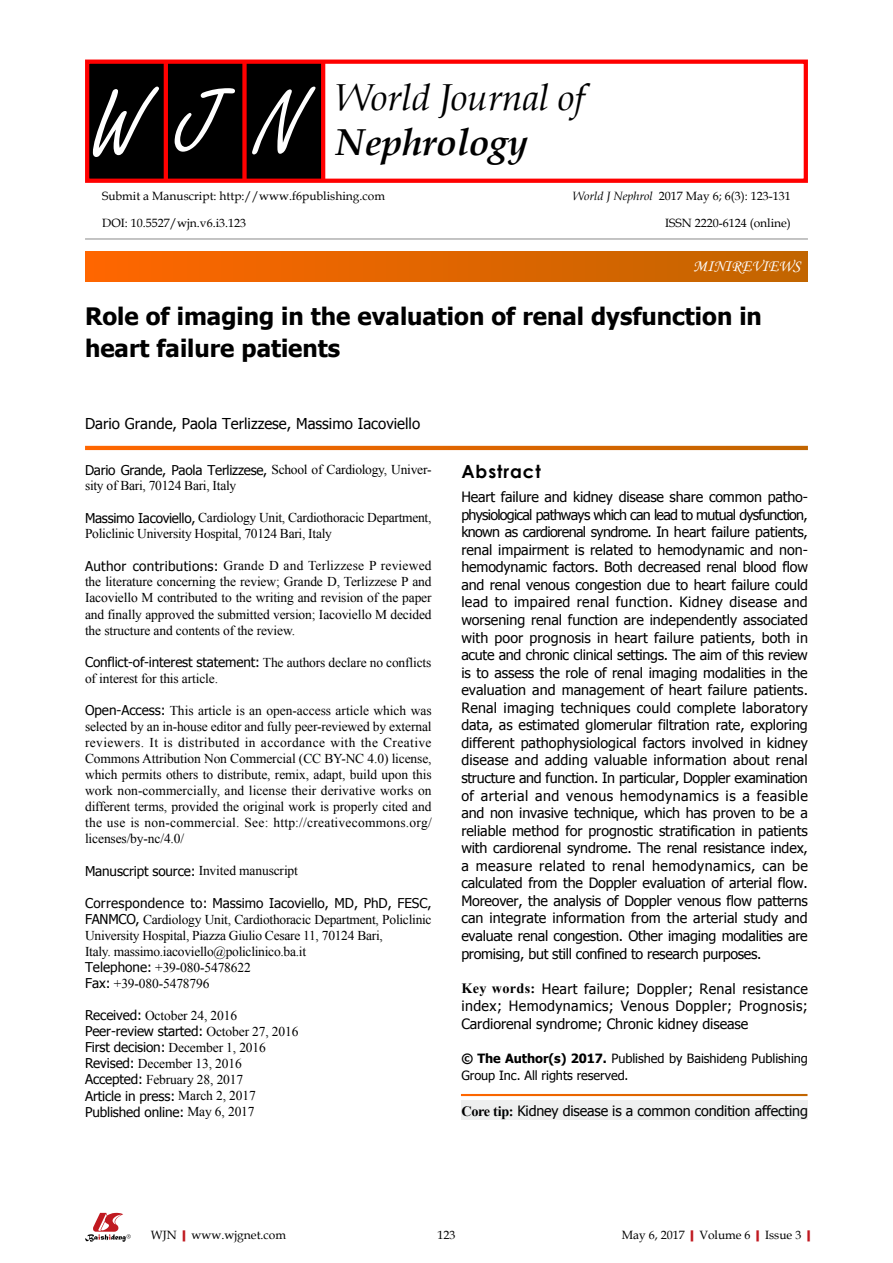
<style>
.page{position:relative;width:893px;height:1263px;background:#fff}
.page>*{position:absolute;margin:0;border:0;box-sizing:border-box;transform-origin:0 0}
.t1{font:97.5px "Freestyle Script";color:#fff}
.t2{font:italic 37.5px "Book Antiqua";letter-spacing:-.01em;color:#000}
.t3{font:italic 700 37.5px "Book Antiqua";letter-spacing:-.01em;color:#000}
.t4{font:700 24px/31.5px "Tahoma";color:#000}
.t5{font:700 18px "Century Gothic";letter-spacing:.05em;color:#000}
.t6{font:16.5px "Monotype Corsiva";color:#fff}
.t7{font:15px "Tahoma";color:#000}
.t8{font:14.25px/17.5px "Tahoma";letter-spacing:-.01em;color:#000;text-align:justify}
.t9{font:13.5px/16px "Times New Roman";letter-spacing:-.02em;color:#000}
.t10{font:13.5px "Tahoma";letter-spacing:-.01em;color:#000}
.t11{font:12.75px/17.5px "Tahoma";letter-spacing:-.005em;color:#000}
.t12{font:12px "Book Antiqua";color:#000}
.s1{font-style:italic}
.s2{font-family:"Tahoma"}
.s3{font-family:"Times New Roman"}
.s4{font-family:"Times New Roman";font-weight:700}
.s5{font-weight:700}
.s6{font-weight:700;color:#c01920}
</style>
<div class="page">
<div style="left:461px;top:1100px;width:346px;height:20px;background:#eeefef"></div>
<div style="left:85px;top:252px;width:723px;height:29px;background:linear-gradient(to right,#f60,#c16500)"></div>
<hr style="left:85px;top:239px;width:723px;height:1px;background:#898989">
<svg style="left:85px;top:446px;width:723px;height:4px;background:#e06500"></svg>
<svg style="left:85px;top:1213px;width:46px;height:29px"></svg>
<div style="left:87px;top:61px;width:236px;height:121px;background:#000"></div>
<hr style="left:164px;top:61px;width:4px;height:121px;background:#f00">
<div style="left:242px;top:61px;width:5px;height:121px;background:#f00"></div>
<hr style="left:321px;top:61px;width:4px;height:121px;background:#f00">
<div style="left:85px;top:60px;width:723px;height:123px;border:4px solid #f00"></div>
<p class="t2" style="left:336px;top:71px;width:250px">World Journal of</p>
<p class="t1" style="left:91px;top:71px;width:214px">WJN</p>
<p class="t3" style="left:336px;top:116px;width:194px">Nephrology</p>
<p class="t12" style="left:102px;top:188px;width:284px">Submit a Manuscript: http://www.f6publishing.com</p>
<p class="t12" style="left:102px;top:215px;width:146px">DOI: 10.5527/wjn.v6.i3.123</p>
<p class="t12" style="left:573px;top:188px;width:219px"><span class="s1">World J Nephrol</span> 2017 May 6; 6(3): 123-131</p>
<p class="t12" style="left:665px;top:215px;width:127px">ISSN 2220-6124 (online)</p>
<p class="t6" style="left:693px;top:256px;width:109px">MINIREVIEWS</p>
<p class="t4" style="left:85px;top:299px;width:678px">Role of imaging in the evaluation of renal dysfunction in heart failure patients</p>
<p class="t7" style="left:85px;top:413px;width:337px">Dario Grande, Paola Terlizzese, Massimo Iacoviello</p>
<p class="t9" style="left:85px;top:462px;width:348px;line-height:15.6px"><span class="s2">Dario Grande, Paola Terlizzese,</span> School of Cardiology, Univer&shy;sity of Bari, 70124 Bari, Italy</p>
<p class="t9" style="left:85px;top:509px;width:348px"><span class="s2">Massimo Iacoviello,</span> Cardiology Unit, Cardiothoracic Department,<br>Policlinic University Hospital, 70124 Bari, Italy</p>
<p class="t9" style="left:85px;top:558px;width:348px;text-align:justify"><span class="s2">Author contributions:</span> Grande D and Terlizzese P reviewed the literature concerning the review; Grande D, Terlizzese P and Iacoviello M contributed to the writing and revision of the paper and finally approved the submitted version; Iacoviello M decided the structure and contents of the review.</p>
<p class="t9" style="left:85px;top:655px;width:348px;line-height:15.6px"><span class="s2">Conflict-of-interest statement:</span> The authors declare no conflicts of interest for this article.</p>
<p class="t9" style="left:85px;top:702px;width:348px;text-align:justify"><span class="s2">Open-Access:</span> This article is an open-access article which was selected by an in-house editor and fully peer-reviewed by external reviewers. It is distributed in accordance with the Creative Commons Attribution Non Commercial (CC BY-NC 4.0) license, which permits others to distribute, remix, adapt, build upon this work non-commercially, and license their derivative works on different terms, provided the original work is properly cited and the use is non-commercial. See: http://creativecommons.org/ licenses/by-nc/4.0/</p>
<p class="t10" style="left:85px;top:862px;width:214px">Manuscript source: <span class="s3">Invited manuscript</span></p>
<p class="t9" style="left:85px;top:895px;width:348px"><span class="s2">Correspondence to: Massimo Iacoviello, MD, PhD, FESC, FANMCO,</span> Cardiology Unit, Cardiothoracic Department, Policlinic University Hospital, Piazza Giulio Cesare 11, 70124 Bari,<br>Italy. massimo.iacoviello@policlinico.ba.it<br><span class="s2">Telephone:</span> +39-080-5478622<br><span class="s2">Fax:</span> +39-080-5478796</p>
<p class="t9" style="left:85px;top:1007px;width:215px"><span class="s2">Received:</span> October 24, 2016<br><span class="s2">Peer-review started:</span> October 27, 2016<br><span class="s2">First decision:</span> December 1, 2016<br><span class="s2">Revised:</span> December 13, 2016<br><span class="s2">Accepted:</span> February 28, 2017<br><span class="s2">Article in press:</span> March 2, 2017<br><span class="s2">Published online:</span> May 6, 2017</p>
<p class="t5" style="left:461px;top:458px;width:81px">Abstract</p>
<p class="t8" style="left:461px;top:487px;width:348px">Heart failure and kidney disease share common patho&shy;physiological pathways which can lead to mutual dysfunction, known as cardiorenal syndrome. In heart failure patients, renal impairment is related to hemodynamic and non&shy;hemodynamic factors. Both decreased renal blood flow and renal venous congestion due to heart failure could lead to impaired renal function. Kidney disease and worsening renal function are independently associated with poor prognosis in heart failure patients, both in acute and chronic clinical settings. The aim of this review is to assess the role of renal imaging modalities in the evaluation and management of heart failure patients.<br>Renal imaging techniques could complete laboratory data, as estimated glomerular filtration rate, exploring different pathophysiological factors involved in kidney disease and adding valuable information about renal structure and function. In particular, Doppler examination of arterial and venous hemodynamics is a feasible and non invasive technique, which has proven to be a reliable method for prognostic stratification in patients with cardiorenal syndrome. The renal resistance index, a measure related to renal hemodynamics, can be calculated from the Doppler evaluation of arterial flow.<br>Moreover, the analysis of Doppler venous flow patterns can integrate information from the arterial study and evaluate renal congestion. Other imaging modalities are promising, but still confined to research purposes.</p>
<p class="t8" style="left:461px;top:979px;width:348px"><span class="s4">Key words:</span> Heart failure; Doppler; Renal resistance index; Hemodynamics; Venous Doppler; Prognosis; Cardiorenal syndrome; Chronic kidney disease</p>
<p class="t11" style="left:461px;top:1048px;width:348px"><span class="s5">© The Author(s) 2017.</span> Published by Baishideng Publishing<br>Group Inc. All rights reserved.</p>
<p class="t8" style="left:461px;top:1102px;width:348px"><span class="s4">Core tip:</span> Kidney disease is a common condition affecting</p>
<p class="t12" style="left:151px;top:1226px;width:137px">WJN<span class="s6">|</span>www.wjgnet.com</p>
<p class="t12" style="left:437px;top:1226px;width:19px">123</p>
<p class="t12" style="left:622px;top:1226px;width:196px">May 6, 2017<span class="s6">|</span>Volume 6<span class="s6">|</span>Issue 3<span class="s6">|</span></p>
</div>
